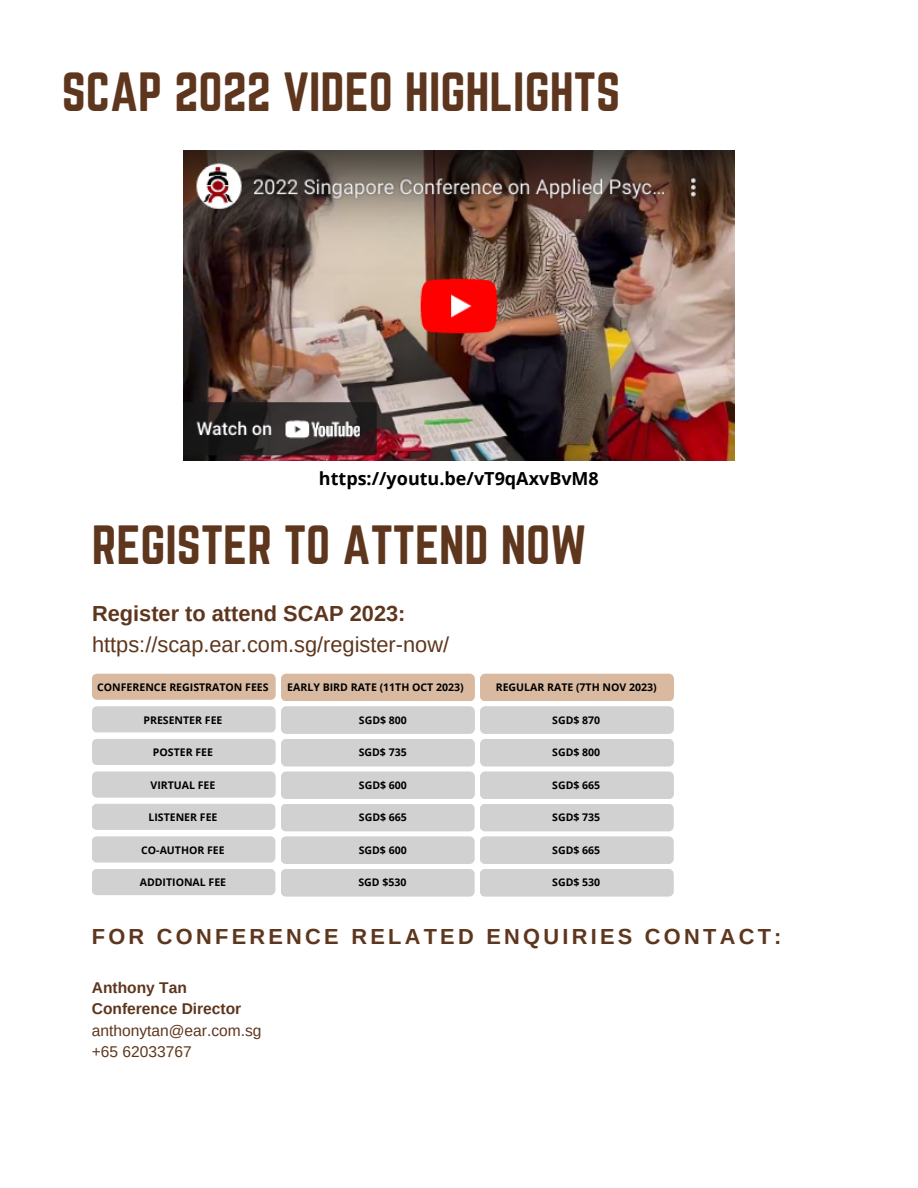
<style>
.page{position:relative;width:918px;height:1188px;background:#fff}
.page>*{position:absolute;margin:0;border:0;box-sizing:border-box;transform-origin:0 0}
.t1{font:48.3px "Norwester";color:#5e361d}
.t2{font:21.75px "Arimo";color:#5e361d}
.t3{font:700 21.75px "Arimo";letter-spacing:.15em;color:#5e361d}
.t4{font:700 21.75px "Arimo";color:#5e361d}
.t5{font:700 18px "Open Sans";color:#000}
.t6{font:15.6px/21.3px "Arimo";color:#5e361d}
.t7{font:700 15.6px/21.3px "Arimo";color:#5e361d}
.t8{font:700 10.5px "Open Sans";color:#000}
</style>
<div class="page">
<div style="left:92px;top:674px;width:184px;height:26px;background:#d9baa0;border-radius:5px"></div>
<div style="left:281px;top:674px;width:194px;height:27px;background:#d9baa0;border-radius:5px"></div>
<div style="left:480px;top:674px;width:194px;height:27px;background:#d9baa0;border-radius:5px"></div>
<div style="left:92px;top:706px;width:184px;height:26px;background:#d1d1d1;border-radius:5px"></div>
<div style="left:281px;top:706px;width:194px;height:28px;background:#d1d1d1;border-radius:5px"></div>
<div style="left:480px;top:706px;width:194px;height:28px;background:#d1d1d1;border-radius:5px"></div>
<div style="left:92px;top:739px;width:184px;height:26px;background:#d1d1d1;border-radius:5px"></div>
<div style="left:281px;top:739px;width:194px;height:28px;background:#d1d1d1;border-radius:5px"></div>
<div style="left:480px;top:739px;width:194px;height:28px;background:#d1d1d1;border-radius:5px"></div>
<div style="left:92px;top:771px;width:184px;height:27px;background:#d1d1d1;border-radius:5px"></div>
<div style="left:281px;top:771px;width:194px;height:28px;background:#d1d1d1;border-radius:5px"></div>
<div style="left:480px;top:771px;width:194px;height:28px;background:#d1d1d1;border-radius:5px"></div>
<div style="left:92px;top:804px;width:183px;height:26px;background:#d1d1d1;border-radius:5px"></div>
<div style="left:281px;top:804px;width:194px;height:27px;background:#d1d1d1;border-radius:5px"></div>
<div style="left:480px;top:804px;width:194px;height:27px;background:#d1d1d1;border-radius:5px"></div>
<div style="left:92px;top:836px;width:183px;height:27px;background:#d1d1d1;border-radius:5px"></div>
<div style="left:281px;top:836px;width:194px;height:28px;background:#d1d1d1;border-radius:5px"></div>
<div style="left:480px;top:836px;width:194px;height:28px;background:#d1d1d1;border-radius:5px"></div>
<div style="left:92px;top:869px;width:183px;height:26px;background:#d1d1d1;border-radius:5px"></div>
<div style="left:281px;top:869px;width:194px;height:28px;background:#d1d1d1;border-radius:5px"></div>
<div style="left:480px;top:869px;width:194px;height:28px;background:#d1d1d1;border-radius:5px"></div>
<img style="left:184px;top:151px;width:550px;height:309px">
<h1 class="t1" style="left:62px;top:63px;width:560px">SCAP 2022 VIDEO HIGHLIGHTS</h1>
<h3 class="t5" style="left:319px;top:466px;width:281px">https://youtu.be/vT9qAxvBvM8</h3>
<h1 class="t1" style="left:92px;top:515px;width:497px">REGISTER TO ATTEND NOW</h1>
<h2 class="t4" style="left:92px;top:602px;width:315px">Register to attend SCAP 2023:</h2>
<h2 class="t2" style="left:92px;top:632px;width:359px">https://scap.ear.com.sg/register-now/</h2>
<p class="t8" style="left:97px;top:680px;width:173px">CONFERENCE REGISTRATON FEES</p>
<p class="t8" style="left:287px;top:680px;width:178px">EARLY BIRD RATE (11TH OCT 2023)</p>
<p class="t8" style="left:496px;top:680px;width:162px">REGULAR RATE (7TH NOV 2023)</p>
<p class="t8" style="left:143px;top:713px;width:81px">PRESENTER FEE</p>
<p class="t8" style="left:153px;top:745px;width:62px">POSTER FEE</p>
<p class="t8" style="left:151px;top:778px;width:66px">VIRTUAL FEE</p>
<p class="t8" style="left:148px;top:810px;width:71px">LISTENER FEE</p>
<p class="t8" style="left:141px;top:843px;width:85px">CO-AUTHOR FEE</p>
<p class="t8" style="left:140px;top:875px;width:88px">ADDITIONAL FEE</p>
<p class="t8" style="left:359px;top:713px;width:50px">SGD$ 800</p>
<p class="t8" style="left:359px;top:745px;width:50px">SGD$ 735</p>
<p class="t8" style="left:359px;top:778px;width:50px">SGD$ 600</p>
<p class="t8" style="left:359px;top:810px;width:50px">SGD$ 665</p>
<p class="t8" style="left:359px;top:843px;width:50px">SGD$ 600</p>
<p class="t8" style="left:358px;top:875px;width:50px">SGD $530</p>
<p class="t8" style="left:552px;top:713px;width:50px">SGD$ 870</p>
<p class="t8" style="left:552px;top:745px;width:50px">SGD$ 800</p>
<p class="t8" style="left:552px;top:778px;width:50px">SGD$ 665</p>
<p class="t8" style="left:552px;top:810px;width:50px">SGD$ 735</p>
<p class="t8" style="left:552px;top:843px;width:50px">SGD$ 665</p>
<p class="t8" style="left:552px;top:875px;width:50px">SGD$ 530</p>
<h2 class="t3" style="left:92px;top:925px;width:691px">FOR CONFERENCE RELATED ENQUIRIES CONTACT:</h2>
<h3 class="t7" style="left:92px;top:977px;width:151px">Anthony Tan<br>Conference Director</h3>
<h3 class="t6" style="left:92px;top:1020px;width:171px">anthonytan@ear.com.sg +65 62033767</h3>
</div>
